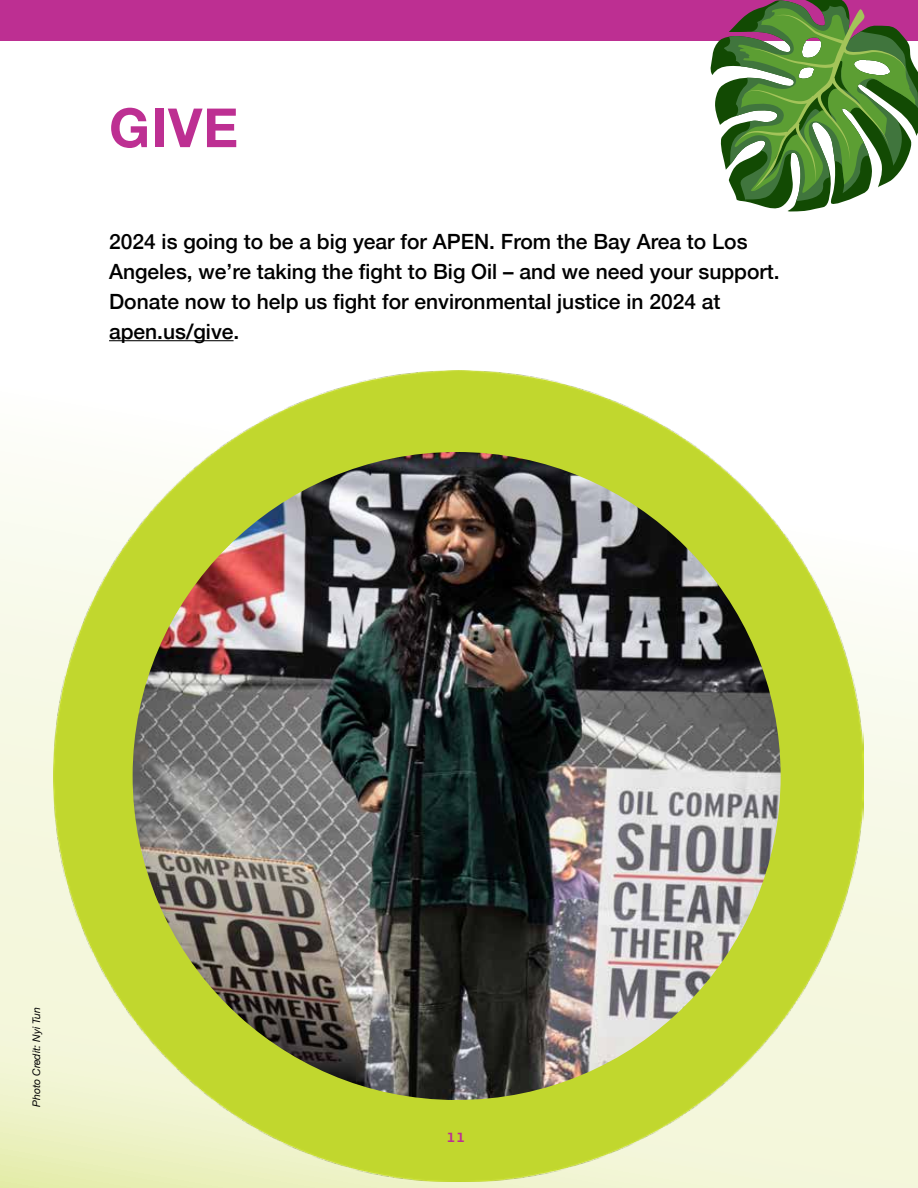
<style>
.page{position:relative;width:918px;height:1188px;background:#fff}
.page>*{position:absolute;margin:0;border:0;box-sizing:border-box;transform-origin:0 0}
.t1{font:700 54px "Helvetica Neue";color:#bd2f92}
.t2{font:500 21px/30px "Helvetica Neue";color:#000}
.t3{font:600 18px "Neutra Text TF";color:#bd2f92}
.t4{font:italic 10.5px "Helvetica Neue";color:#000}
</style>
<div class="page">
<div style="left:0;top:52px;width:918px;height:1136px;background:linear-gradient(to bottom,#fff,#f1f5d2)"></div>
<div style="left:0;top:0;width:918px;height:40px;background:#bd2f92"></div>
<img style="left:53px;top:371px;width:810px;height:810px">
<hr style="left:109px;top:340px;width:125px;height:1px;background:#000">
<svg style="left:708px;top:38px;width:210px;height:174px"></svg>
<svg style="left:724px;top:0;width:194px;height:201px"></svg>
<img style="left:133px;top:452px;width:648px;height:648px;border-radius:324px">
<h1 class="t1" style="left:109px;top:86px;width:131px">GIVE</h1>
<p class="t2" style="left:109px;top:225px;width:672px">2024 is going to be a big year for APEN. From the Bay Area to Los Angeles, we’re taking the fight to Big Oil – and we need your support.<br>Donate now to help us fight for environmental justice in 2024 at apen.us/give.</p>
<p class="t4" style="left:29px;top:1107px;width:101px;rotate:-90deg">Photo Credit: Nyi Tun</p>
<p class="t3" style="left:447px;top:1125px;width:20px">11</p>
</div>
